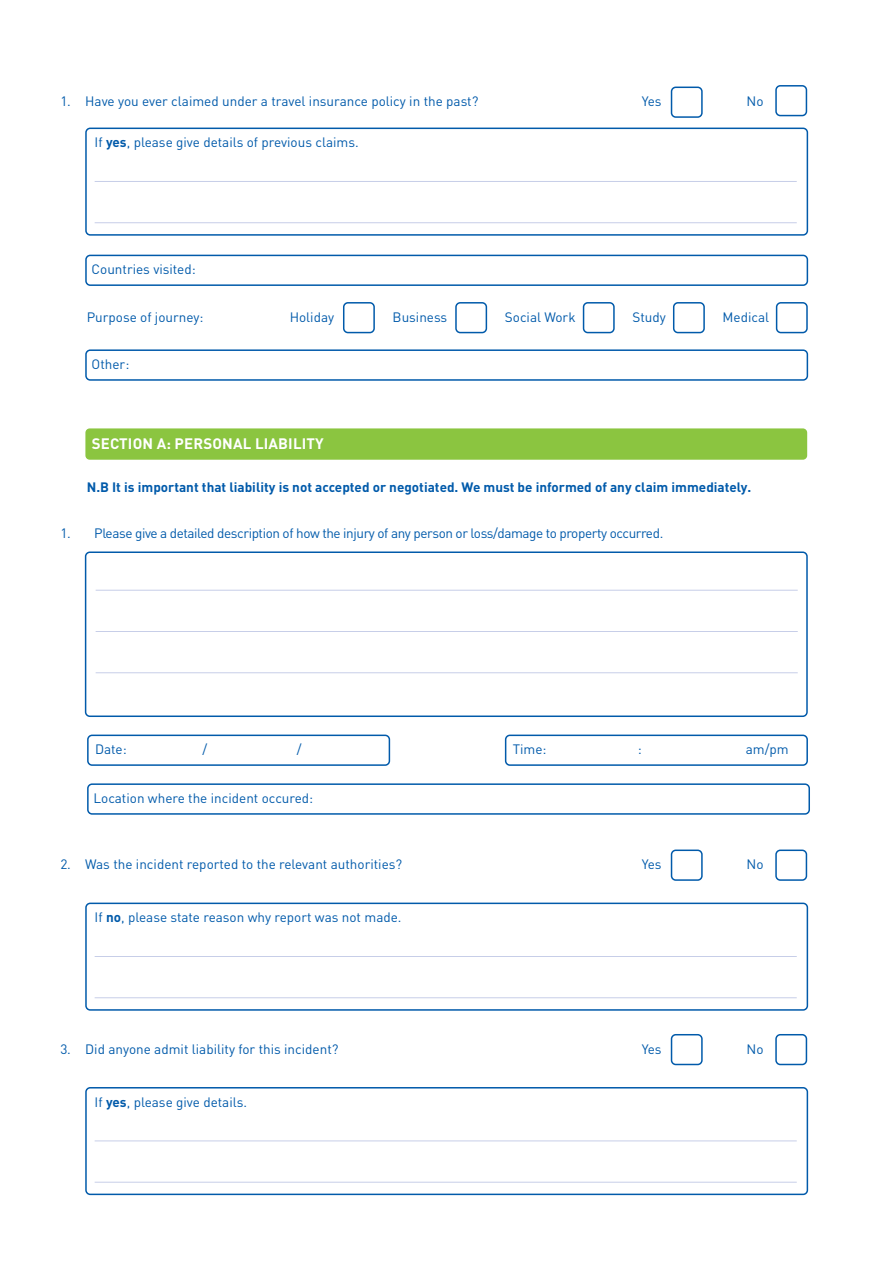
<style>
.page{position:relative;width:893px;height:1263px;background:#fff}
.page>*{position:absolute;margin:0;border:0;box-sizing:border-box;transform-origin:0 0}
.t1{font:700 15px "DIN Pro";letter-spacing:.01em;color:#fff}
.t2{font:13.5px "DIN Pro";color:#015aaa}
.t3{font:700 13.5px "DIN Pro";color:#015aaa}
.t4{font:13.5px "DIN Pro";letter-spacing:-.03em;color:#015aaa}
.s1{font-weight:700}
</style>
<div class="page">
<div style="left:671px;top:87px;width:32px;height:31px;border:2px solid #015aaa;border-radius:4px"></div>
<div style="left:775px;top:85px;width:32px;height:31px;border:2px solid #015aaa;border-radius:4px"></div>
<div style="left:671px;top:849px;width:32px;height:32px;border:2px solid #015aaa;border-radius:4px"></div>
<div style="left:775px;top:849px;width:32px;height:32px;border:2px solid #015aaa;border-radius:4px"></div>
<div style="left:671px;top:1034px;width:32px;height:31px;border:2px solid #015aaa;border-radius:4px"></div>
<div style="left:775px;top:1034px;width:32px;height:31px;border:2px solid #015aaa;border-radius:4px"></div>
<div style="left:85px;top:428px;width:722px;height:32px;background:#8bc540;border-radius:4px"></div>
<div style="left:343px;top:302px;width:32px;height:31px;border:2px solid #015aaa;border-radius:4px"></div>
<div style="left:455px;top:302px;width:32px;height:31px;border:2px solid #015aaa;border-radius:4px"></div>
<div style="left:583px;top:302px;width:32px;height:31px;border:2px solid #015aaa;border-radius:4px"></div>
<div style="left:673px;top:302px;width:32px;height:31px;border:2px solid #015aaa;border-radius:4px"></div>
<div style="left:776px;top:302px;width:32px;height:31px;border:2px solid #015aaa;border-radius:4px"></div>
<div style="left:85px;top:128px;width:723px;height:108px;border:2px solid #015aaa;border-radius:4px"></div>
<div style="left:85px;top:902px;width:723px;height:109px;border:2px solid #015aaa;border-radius:4px"></div>
<div style="left:85px;top:1087px;width:723px;height:108px;border:2px solid #015aaa;border-radius:4px"></div>
<hr style="left:95px;top:181px;width:702px;height:1px;background:#c7cee8">
<hr style="left:95px;top:956px;width:702px;height:1px;background:#c7cee8">
<hr style="left:95px;top:1140px;width:702px;height:1px;background:#c7cee8">
<hr style="left:95px;top:222px;width:702px;height:1px;background:#c7cee8">
<hr style="left:95px;top:997px;width:702px;height:1px;background:#c7cee8">
<hr style="left:95px;top:1182px;width:702px;height:1px;background:#c7cee8">
<div style="left:85px;top:255px;width:723px;height:31px;border:2px solid #015aaa;border-radius:4px"></div>
<div style="left:85px;top:349px;width:723px;height:32px;border:2px solid #015aaa;border-radius:4px"></div>
<div style="left:85px;top:551px;width:723px;height:166px;border:2px solid #015aaa;border-radius:4px"></div>
<hr style="left:96px;top:590px;width:702px;height:1px;background:#c7cee8">
<hr style="left:96px;top:672px;width:702px;height:1px;background:#c7cee8">
<hr style="left:96px;top:631px;width:702px;height:1px;background:#c7cee8">
<div style="left:87px;top:734px;width:303px;height:32px;border:2px solid #015aaa;border-radius:4px"></div>
<div style="left:505px;top:734px;width:303px;height:32px;border:2px solid #015aaa;border-radius:4px"></div>
<div style="left:87px;top:783px;width:723px;height:32px;border:2px solid #015aaa;border-radius:4px"></div>
<p class="t2" style="left:60px;top:92px;width:12px">1.</p>
<p class="t2" style="left:85px;top:92px;width:395px">Have you ever claimed under a travel insurance policy in the past?</p>
<p class="t2" style="left:95px;top:133px;width:266px">If <span class="s1">yes</span>, please give details of previous claims.</p>
<p class="t2" style="left:642px;top:92px;width:21px">Yes</p>
<p class="t2" style="left:746px;top:92px;width:19px">No</p>
<p class="t2" style="left:92px;top:260px;width:106px">Countries visited:</p>
<p class="t2" style="left:87px;top:308px;width:118px">Purpose of journey:</p>
<p class="t2" style="left:92px;top:355px;width:39px">Other:</p>
<p class="t2" style="left:290px;top:308px;width:46px">Holiday</p>
<p class="t2" style="left:393px;top:308px;width:56px">Business</p>
<p class="t2" style="left:505px;top:308px;width:72px">Social Work</p>
<p class="t2" style="left:632px;top:308px;width:35px">Study</p>
<p class="t2" style="left:723px;top:308px;width:48px">Medical</p>
<p class="t2" style="left:60px;top:524px;width:12px">1.</p>
<p class="t1" style="left:92px;top:433px;width:233px">SECTION A: PERSONAL LIABILITY</p>
<p class="t3" style="left:87px;top:478px;width:666px">N.B It is important that liability is not accepted or negotiated. We must be informed of any claim immediately.</p>
<p class="t4" style="left:94px;top:524px;width:570px">Please give a detailed description of how the injury of any person or loss/damage to property occurred.</p>
<p class="t2" style="left:95px;top:740px;width:33px">Date:</p>
<p class="t2" style="left:202px;top:740px;width:6px">/</p>
<p class="t2" style="left:297px;top:740px;width:6px">/</p>
<p class="t2" style="left:513px;top:740px;width:35px">Time:</p>
<p class="t2" style="left:638px;top:740px;width:6px">:</p>
<p class="t2" style="left:746px;top:740px;width:44px">am/pm</p>
<p class="t2" style="left:94px;top:789px;width:221px">Location where the incident occured:</p>
<p class="t2" style="left:60px;top:855px;width:12px">2.</p>
<p class="t2" style="left:85px;top:855px;width:318px">Was the incident reported to the relevant authorities?</p>
<p class="t2" style="left:95px;top:908px;width:308px">If <span class="s1">no</span>, please state reason why report was not made.</p>
<p class="t2" style="left:642px;top:855px;width:21px">Yes</p>
<p class="t2" style="left:746px;top:855px;width:19px">No</p>
<p class="t2" style="left:60px;top:1039px;width:12px">3.</p>
<p class="t2" style="left:85px;top:1039px;width:255px">Did anyone admit liability for this incident?</p>
<p class="t2" style="left:95px;top:1093px;width:154px">If <span class="s1">yes</span>, please give details.</p>
<p class="t2" style="left:642px;top:1039px;width:21px">Yes</p>
<p class="t2" style="left:746px;top:1039px;width:19px">No</p>
</div>
